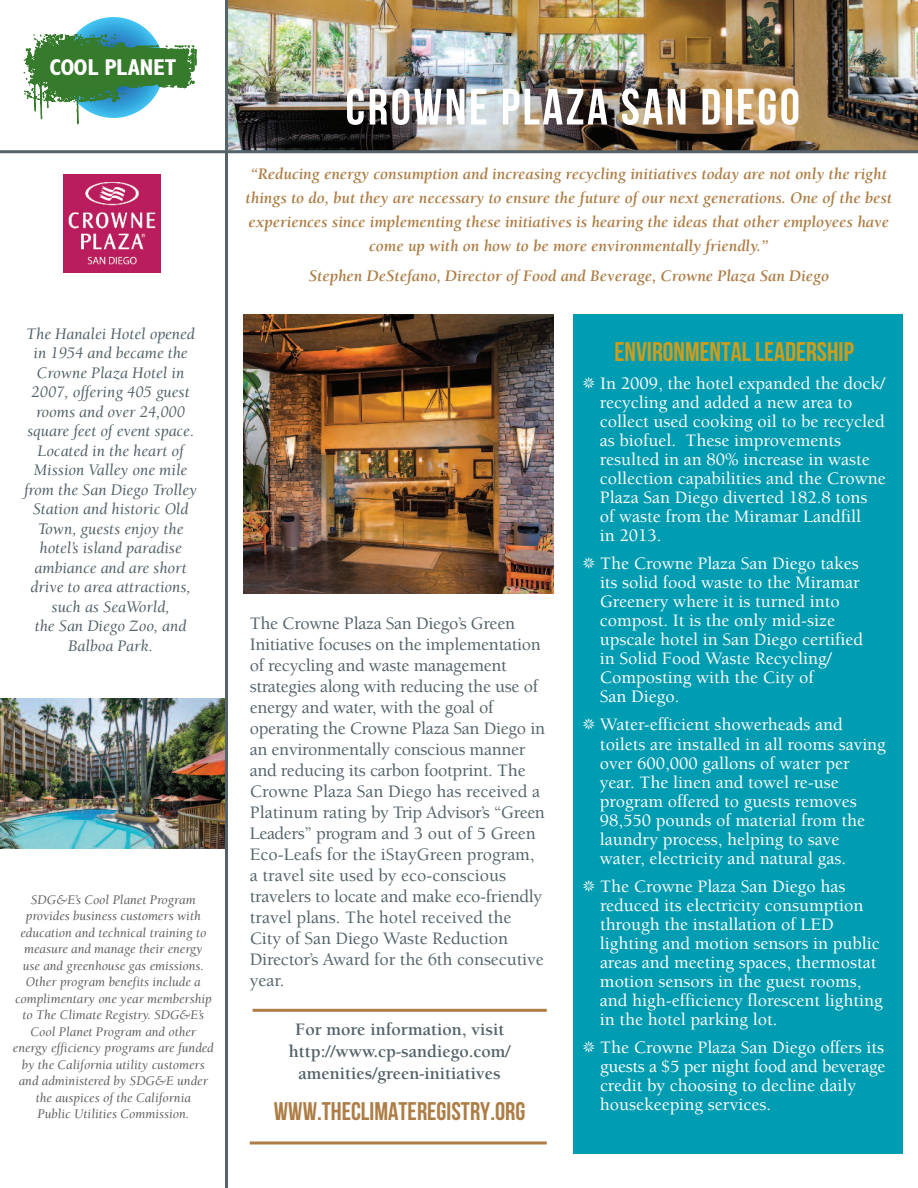
<style>
.page{position:relative;width:918px;height:1188px;background:#fff}
.page>*{position:absolute;margin:0;border:0;box-sizing:border-box;transform-origin:0 0}
.t1{font:51px "Bebas Neue";letter-spacing:.05em;color:#fff}
.t2{font:27px "Bebas Neue";color:#cd9d1c}
.t3{font:25.5px "Bebas Neue";color:#ad7d45}
.t4{font:700 condensed 22.95px "Gill Sans";letter-spacing:-.02em;color:#fff}
.t5{font:500 18px/19px "Berkeley";color:#fff}
.t6{font:500 18px/21px "Berkeley";letter-spacing:-.015em;color:#54636a}
.t7{font:700 18px/21.6px "Berkeley";color:#54636a;text-align:center}
.t8{font:italic 700 16.5px/24px "Berkeley";color:#ad7d45;text-align:center}
.t9{font:italic 16.5px/19.5px "Berkeley";color:#54636a;text-align:center}
.t10{font:italic 13.5px/16.5px "Berkeley";color:#616164;text-align:center}
.s1{font-family:"Altemus Bursts Three";font-weight:400;font-size:13.5px}
</style>
<div class="page">
<div style="left:573px;top:314px;width:330px;height:840px;background:#009cb1"></div>
<img style="left:0;top:698px;width:225px;height:150px">
<img style="left:228px;top:0;width:690px;height:150px">
<svg style="left:63px;top:17px;width:101px;height:101px"></svg>
<svg style="left:22px;top:30px;width:175px;height:124px"></svg>
<hr style="left:0;top:150px;width:918px;height:3px;background:#54636a">
<hr style="left:225px;top:0;width:3px;height:1188px;background:#54636a">
<img style="left:63px;top:175px;width:98px;height:98px">
<hr style="left:253px;top:1009px;width:294px;height:3px;background:#ad7d45">
<hr style="left:250px;top:1142px;width:297px;height:2px;background:#ad7d45">
<img style="left:243px;top:315px;width:311px;height:279px">
<p class="t4" style="left:49px;top:59px;width:129px">COOL PLANET</p>
<p class="t9" style="left:24px;top:325px;width:175px">The Hanalei Hotel opened in 1954 and became the<br>Crowne Plaza Hotel in<br>2007, offering 405 guest rooms and over 24,000 square feet of event space.<br>Located in the heart of<br>Mission Valley one mile from the San Diego Trolley<br>Station and historic Old<br>Town, guests enjoy the hotel’s island paradise ambiance and are short drive to area attractions, such as SeaWorld,<br>the San Diego Zoo, and<br>Balboa Park.</p>
<p class="t10" style="left:13px;top:892px;width:202px">SDG&amp;E’s Cool Planet Program provides business customers with education and technical training to measure and manage their energy<br>use and greenhouse gas emissions.<br>Other program benefits include a complimentary one year membership to The Climate Registry. SDG&amp;E’s Cool Planet Program and other energy efficiency programs are funded by the California utility customers and administered by SDG&amp;E under the auspices of the California<br>Public Utilities Commission.</p>
<h1 class="t1" style="left:345px;top:77px;width:456px">CROWNE PLAZA SAN DIEGO</h1>
<p class="t8" style="left:246px;top:163px;width:648px">“Reducing energy consumption and increasing recycling initiatives today are not only the right things to do, but they are necessary to ensure the future of our next generations. One of the best experiences since implementing these initiatives is hearing the ideas that other employees have come up with on how to be more environmentally friendly.”</p>
<p class="t8" style="left:309px;top:265px;width:522px">Stephen DeStefano, Director of Food and Beverage, Crowne Plaza San Diego</p>
<p class="t6" style="left:250px;top:615px;width:297px">The Crowne Plaza San Diego’s Green Initiative focuses on the implementation of recycling and waste management strategies along with reducing the use of energy and water, with the goal of operating the Crowne Plaza San Diego in an environmentally conscious manner and reducing its carbon footprint. The Crowne Plaza San Diego has received a Platinum rating by Trip Advisor’s “Green Leaders” program and 3 out of 5 Green Eco-Leafs for the iStayGreen program, a travel site used by eco-conscious travelers to locate and make eco-friendly travel plans. The hotel received the City of San Diego Waste Reduction Director’s Award for the 6th consecutive year.</p>
<p class="t7" style="left:289px;top:1020px;width:223px">For more information, visit http://www.cp-sandiego.com/ amenities/green-initiatives</p>
<h3 class="t3" style="left:274px;top:1096px;width:253px">WWW.THECLIMATEREGISTRY.ORG</h3>
<h2 class="t2" style="left:615px;top:335px;width:241px">ENVIRONMENTALLEADERSHIP</h2>
<p class="t5" style="left:600px;top:375px;width:287px;text-indent:-18px"><span class="s1">W</span> In 2009, the hotel expanded the dock/ recycling and added a new area to collect used cooking oil to be recycled as biofuel. These improvements resulted in an 80% increase in waste collection capabilities and the Crowne<br>Plaza San Diego diverted 182.8 tons of waste from the Miramar Landfill<br>in 2013.</p>
<p class="t5" style="left:600px;top:555px;width:265px;text-indent:-18px"><span class="s1">W</span> The Crowne Plaza San Diego takes its solid food waste to the Miramar<br>Greenery where it is turned into compost. It is the only mid-size upscale hotel in San Diego certified in Solid Food Waste Recycling/<br>Composting with the City of<br>San Diego.</p>
<p class="t5" style="left:600px;top:717px;width:287px;text-indent:-18px"><span class="s1">W</span> Water-efficient showerheads and toilets are installed in all rooms saving over 600,000 gallons of water per year. The linen and towel re-use program offered to guests removes 98,550 pounds of material from the laundry process, helping to save water, electricity and natural gas.</p>
<p class="t5" style="left:600px;top:878px;width:284px;text-indent:-18px"><span class="s1">W</span> The Crowne Plaza San Diego has reduced its electricity consumption through the installation of LED lighting and motion sensors in public areas and meeting spaces, thermostat motion sensors in the guest rooms, and high-efficiency florescent lighting in the hotel parking lot.</p>
<p class="t5" style="left:600px;top:1040px;width:287px;text-indent:-18px"><span class="s1">W</span> The Crowne Plaza San Diego offers its guests a $5 per night food and beverage credit by choosing to decline daily housekeeping services.</p>
</div>
